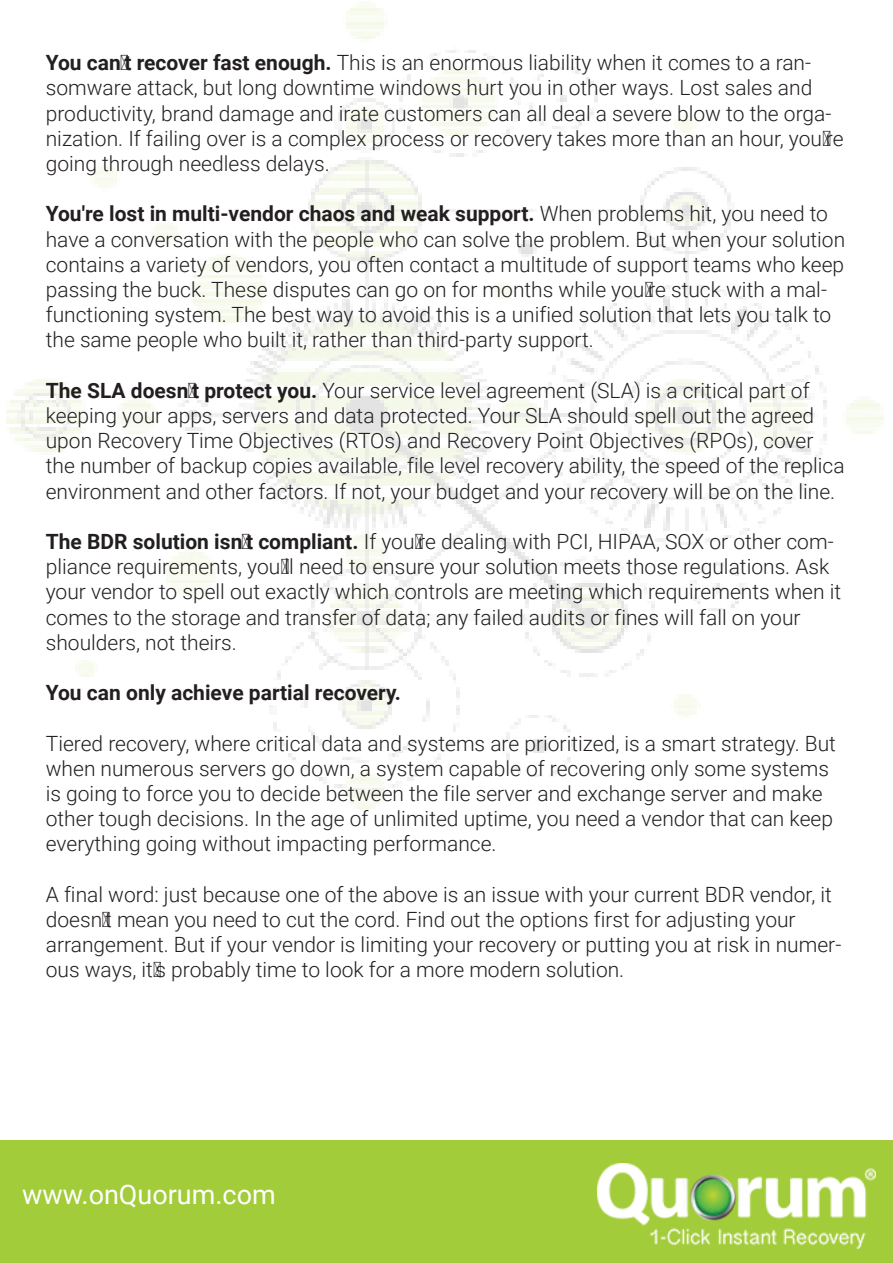
<style>
.page{position:relative;width:893px;height:1263px;background:#fff}
.page>*{position:absolute;margin:0;border:0;box-sizing:border-box;transform-origin:0 0}
.t1{font:27px "Roboto";color:#fff}
.t2{font:300 21px/25.2px "Roboto";color:#231f20}
.t3{font:700 21px "Roboto";color:#231f20}
.s1{font-weight:700}
</style>
<div class="page">
<div style="left:0;top:1140px;width:893px;height:123px;background:#a2cc39"></div>
<img style="left:7px;top:2px;width:876px;height:807px">
<img style="left:597px;top:1164px;width:278px;height:85px">
<p class="t2" style="left:46px;top:50px;width:799px"><span class="s1">You can’t recover fast enough.</span> This is an enormous liability when it comes to a ran&shy;somware attack, but long downtime windows hurt you in other ways. Lost sales and productivity, brand damage and irate customers can all deal a severe blow to the orga&shy;nization. If failing over is a complex process or recovery takes more than an hour, you’re going through needless delays.</p>
<p class="t2" style="left:46px;top:202px;width:801px"><span class="s1">You're lost in multi-vendor chaos and weak support.</span> When problems hit, you need to have a conversation with the people who can solve the problem. But when your solution contains a variety of vendors, you often contact a multitude of support teams who keep passing the buck. These disputes can go on for months while you’re stuck with a mal&shy;functioning system. The best way to avoid this is a unified solution that lets you talk to the same people who built it, rather than third-party support.</p>
<p class="t2" style="left:46px;top:378px;width:800px"><span class="s1">The SLA doesn’t protect you.</span> Your service level agreement (SLA) is a critical part of keeping your apps, servers and data protected. Your SLA should spell out the agreed upon Recovery Time Objectives (RTOs) and Recovery Point Objectives (RPOs), cover the number of backup copies available, file level recovery ability, the speed of the replica environment and other factors. If not, your budget and your recovery will be on the line.</p>
<p class="t2" style="left:46px;top:529px;width:797px"><span class="s1">The BDR solution isn’t compliant.</span> If you’re dealing with PCI, HIPAA, SOX or other com&shy;pliance requirements, you’ll need to ensure your solution meets those regulations. Ask your vendor to spell out exactly which controls are meeting which requirements when it comes to the storage and transfer of data; any failed audits or fines will fall on your shoulders, not theirs.</p>
<p class="t3" style="left:46px;top:681px;width:357px">You can only achieve partial recovery.</p>
<p class="t2" style="left:46px;top:731px;width:792px">Tiered recovery, where critical data and systems are prioritized, is a smart strategy. But when numerous servers go down, a system capable of recovering only some systems is going to force you to decide between the file server and exchange server and make other tough decisions. In the age of unlimited uptime, you need a vendor that can keep everything going without impacting performance.</p>
<p class="t2" style="left:46px;top:882px;width:797px">A final word: just because one of the above is an issue with your current BDR vendor, it doesn’t mean you need to cut the cord. Find out the options first for adjusting your arrangement. But if your vendor is limiting your recovery or putting you at risk in numer&shy;ous ways, it’s probably time to look for a more modern solution.</p>
<p class="t1" style="left:22px;top:1178px;width:255px">www.onQuorum.com</p>
</div>
